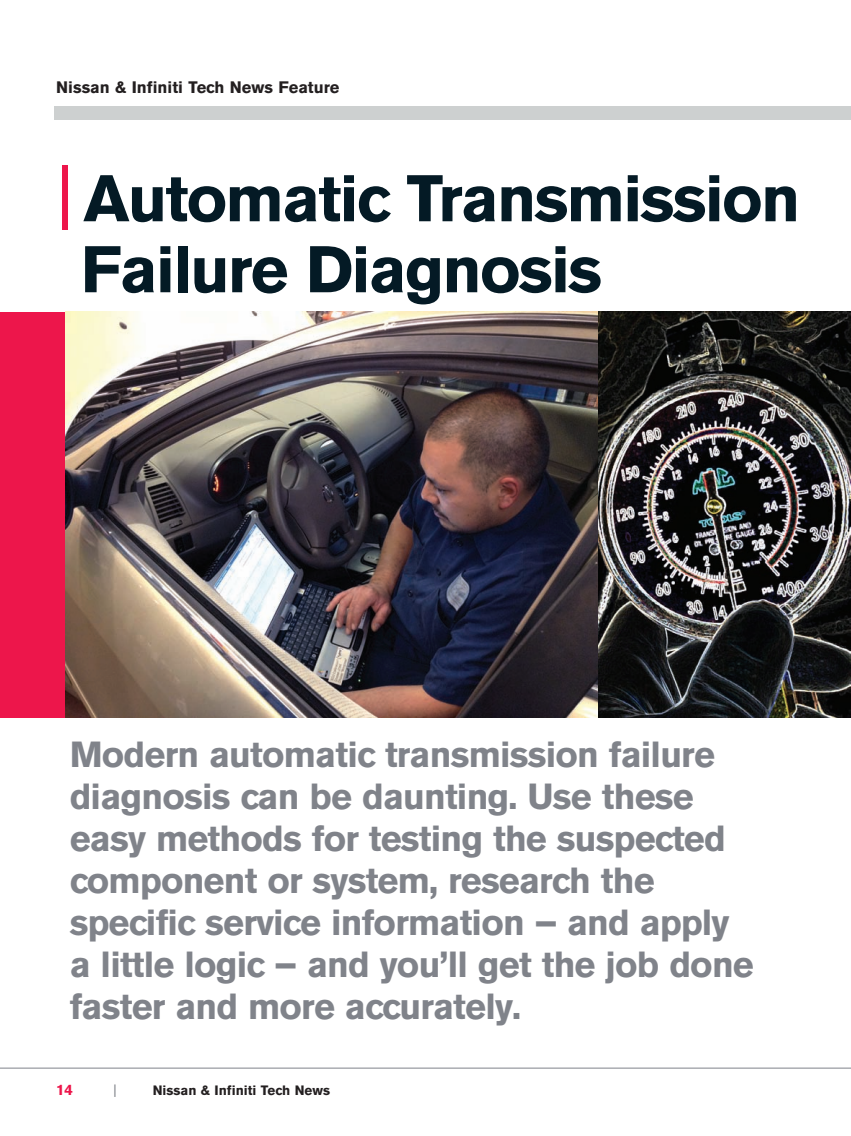
<style>
.page{position:relative;width:851px;height:1136px;background:#fff}
.page>*{position:absolute;margin:0;border:0;box-sizing:border-box;transform-origin:0 0}
.t1{font:700 65.25px/70.9px "Nissan AG";letter-spacing:-.03em;color:#041a25}
.t2{font:700 36px/42px "Nissan AG";letter-spacing:-.025em;color:#80838a}
.t3{font:700 16.5px "Nissan AG";color:#231f20}
.t4{font:700 15px "Nissan AG";color:#ed164b}
.t5{font:700 13.5px "Nissan AG";color:#231f20}
.t6{font:13.5px "Nissan AG";color:#80838a}
.s1{font-weight:400;font-size:69.75px;color:#ed164b}
</style>
<div class="page">
<img style="left:0;top:106px;width:851px;height:963px">
<p class="t3" style="left:56px;top:81px;width:285px">Nissan &amp; Infiniti Tech News Feature</p>
<h1 class="t1" style="left:81px;top:168px;width:721px;text-indent:-24px"><span class="s1">|</span> Automatic Transmission<br>Failure Diagnosis</h1>
<p class="t2" style="left:70px;top:736px;width:686px">Modern automatic transmission failure diagnosis can be daunting. Use these easy methods for testing the suspected component or system, research the specific service information – and apply a little logic – and you’ll get the job done faster and more accurately.</p>
<p class="t4" style="left:56px;top:1084px;width:18px">14</p>
<p class="t6" style="left:113px;top:1085px;width:5px">|</p>
<p class="t5" style="left:153px;top:1085px;width:179px">Nissan &amp; Infiniti Tech News</p>
</div>
